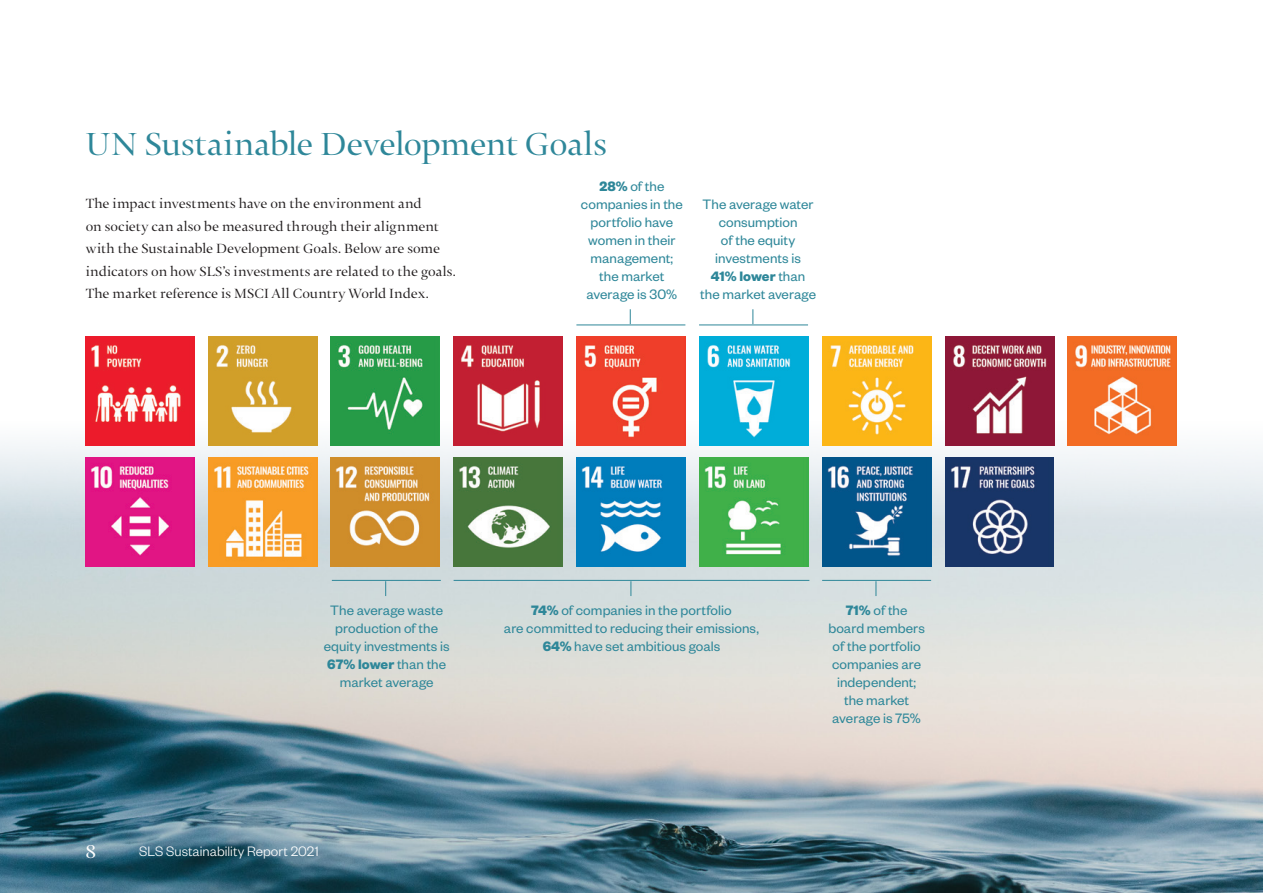
<style>
.page{position:relative;width:1263px;height:893px;background:#fff}
.page>*{position:absolute;margin:0;border:0;box-sizing:border-box;transform-origin:0 0}
.otsikko_24_26{font:300 36px "Thema Std";letter-spacing:-.01em;color:#2e8799}
.t1{font:300 21px "Thema Std";color:#fff}
.case_12___14_8{font:15px/18px "Founders Grotesk";letter-spacing:.005em;color:#2e8799;text-align:center}
.leipis{font:300 15px/22.5px "Thema Std";color:#231f20}
.väliotsikko_12_14_8{font:300 15px "Founders Grotesk";letter-spacing:.005em;color:#fff}
.case_12___14_8-2{font:700 15px "Founders Grotesk";letter-spacing:-.005em;color:#2e8799}
.s1{font-weight:700}
.s2{font-weight:400}
</style>
<div class="page">
<img style="left:0;top:409px;width:1263px;height:484px">
<img style="left:85px;top:337px;width:109px;height:108px">
<img style="left:208px;top:337px;width:109px;height:109px">
<img style="left:331px;top:337px;width:109px;height:109px">
<img style="left:454px;top:337px;width:108px;height:109px">
<img style="left:576px;top:337px;width:109px;height:109px">
<img style="left:699px;top:337px;width:109px;height:109px">
<img style="left:822px;top:336px;width:109px;height:109px">
<img style="left:945px;top:337px;width:109px;height:109px">
<img style="left:1068px;top:336px;width:109px;height:109px">
<img style="left:85px;top:457px;width:109px;height:109px">
<img style="left:208px;top:457px;width:109px;height:109px">
<img style="left:331px;top:457px;width:109px;height:109px">
<img style="left:454px;top:457px;width:109px;height:109px">
<img style="left:576px;top:457px;width:109px;height:109px">
<img style="left:699px;top:457px;width:109px;height:109px">
<img style="left:822px;top:457px;width:109px;height:109px">
<img style="left:945px;top:457px;width:109px;height:109px">
<hr style="left:454px;top:580px;width:355px;height:1px;background:#2e8799">
<svg style="left:630px;top:581px;width:1px;height:15px"></svg>
<hr style="left:576px;top:325px;width:109px;height:1px;background:#2e8799">
<svg style="left:630px;top:309px;width:1px;height:15px"></svg>
<hr style="left:699px;top:325px;width:109px;height:1px;background:#2e8799">
<svg style="left:752px;top:309px;width:1px;height:15px"></svg>
<hr style="left:332px;top:580px;width:109px;height:1px;background:#2e8799">
<svg style="left:385px;top:581px;width:1px;height:15px"></svg>
<hr style="left:822px;top:580px;width:109px;height:1px;background:#2e8799">
<svg style="left:875px;top:581px;width:1px;height:15px"></svg>
<p class="otsikko_24_26" style="left:86px;top:123px;width:523px">UN Sustainable Development Goals</p>
<p class="leipis" style="left:86px;top:193px;width:337px">The impact investments have on the environment and</p>
<p class="leipis" style="left:86px;top:216px;width:354px">on society can also be measured through their alignment</p>
<p class="leipis" style="left:86px;top:238px;width:356px">with the Sustainable Development Goals. Below are some</p>
<p class="leipis" style="left:86px;top:261px;width:371px">indicators on how SLS’s investments are related to the goals.<br>The market reference is MSCI All Country World Index.</p>
<p class="case_12___14_8" style="left:581px;top:176px;width:103px"><span class="s1">28%</span> of the companies in the portfolio have women in their management; the market average is 30%</p>
<p class="case_12___14_8" style="left:703px;top:194px;width:112px">The average water</p>
<p class="case_12___14_8" style="left:719px;top:212px;width:80px">consumption</p>
<p class="case_12___14_8" style="left:721px;top:230px;width:76px">of the equity</p>
<p class="case_12___14_8" style="left:715px;top:248px;width:87px">investments is</p>
<p class="case_12___14_8-2" style="left:711px;top:266px;width:96px">41% lower <span class="s2">than</span></p>
<p class="case_12___14_8" style="left:700px;top:284px;width:117px">the market average</p>
<p class="case_12___14_8" style="left:330px;top:601px;width:114px">The average waste production of the</p>
<p class="case_12___14_8" style="left:324px;top:637px;width:127px">equity investments is</p>
<p class="case_12___14_8" style="left:327px;top:655px;width:120px"><span class="s1">67% lower</span> than the market average</p>
<p class="case_12___14_8" style="left:504px;top:601px;width:257px"><span class="s1">74%</span> of companies in the portfolio<br>are committed to reducing their emissions,<br><span class="s1">64%</span> have set ambitious goals</p>
<p class="t1" style="left:85px;top:840px;width:12px">8</p>
<p class="väliotsikko_12_14_8" style="left:139px;top:842px;width:181px">SLS Sustainability Report 2021</p>
<p class="case_12___14_8" style="left:846px;top:601px;width:63px"><span class="s1">71%</span> of the</p>
<p class="case_12___14_8" style="left:828px;top:619px;width:98px">board members of the portfolio companies are independent;</p>
<p class="case_12___14_8" style="left:844px;top:691px;width:67px">the market</p>
<p class="case_12___14_8" style="left:832px;top:709px;width:90px">average is 75%</p>
</div>
